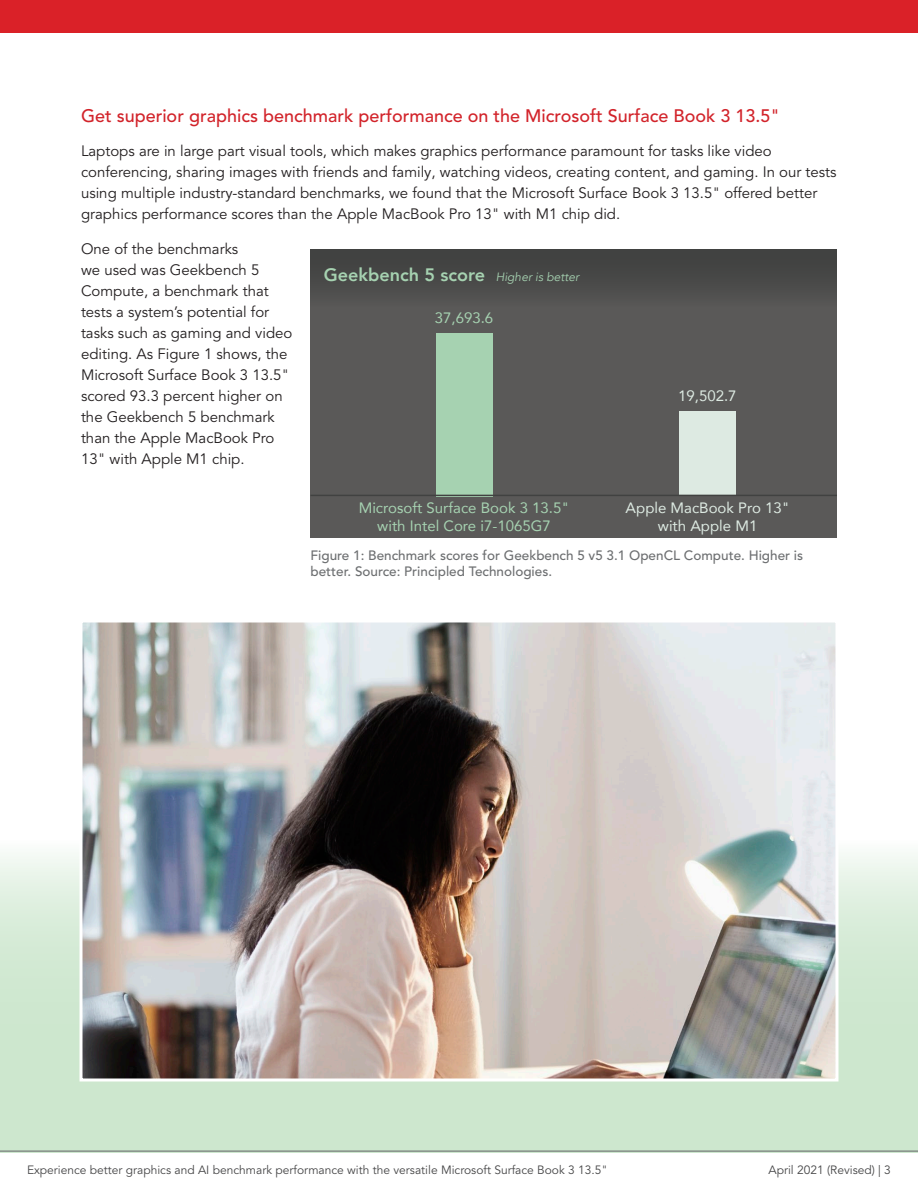
<style>
.page{position:relative;width:918px;height:1188px;background:#fff}
.page>*{position:absolute;margin:0;border:0;box-sizing:border-box;transform-origin:0 0}
.t1{font:500 18px "Avenir LT Pro";color:#d2232a}
.t2{font:800 18px "Avenir";color:#a6d2b1}
.t3{font:15px/21px "Avenir LT Pro";color:#231f20}
.t4{font:15px/18px "Avenir";color:#a6d2b1;text-align:center}
.t5{font:15px/18px "Avenir";color:#ddeae2;text-align:center}
.t6{font:500 13.5px/16.2px "Avenir LT Pro";color:#6d6f71}
.t7{font:12px "Avenir LT Pro";color:#464647}
.s1{font-weight:400;font-style:italic;font-size:12px}
</style>
<div class="page">
<svg style="left:0;top:855px;width:918px;height:296px;background:#d0e8d1"></svg>
<div style="left:310px;top:250px;width:527px;height:288px;background:#5a5958"></div>
<div style="left:310px;top:250px;width:527px;height:57px;background:linear-gradient(to right,#494a49,#494a49)"></div>
<div style="left:436px;top:333px;width:56px;height:163px;background:#a6d2b1"></div>
<div style="left:679px;top:412px;width:57px;height:84px;background:#ddeae2"></div>
<hr style="left:310px;top:495px;width:527px;height:1px;background:#414241">
<img style="left:84px;top:624px;width:750px;height:454px">
<div style="left:80px;top:620px;width:758px;height:462px;border:3px solid #fff"></div>
<hr style="left:0;top:1151px;width:918px;height:1px;background:#616265">
<div style="left:0;top:0;width:918px;height:32px;background:#da2128"></div>
<p class="t1" style="left:81px;top:105px;width:701px">Get superior graphics benchmark performance on the Microsoft Surface Book 3 13.5"</p>
<p class="t3" style="left:81px;top:141px;width:757px">Laptops are in large part visual tools, which makes graphics performance paramount for tasks like video conferencing, sharing images with friends and family, watching videos, creating content, and gaming. In our tests using multiple industry-standard benchmarks, we found that the Microsoft Surface Book 3 13.5" offered better graphics performance scores than the Apple MacBook Pro 13" with M1 chip did.</p>
<p class="t3" style="left:81px;top:238px;width:213px">One of the benchmarks<br>we used was Geekbench 5<br>Compute, a benchmark that tests a system’s potential for tasks such as gaming and video editing. As Figure 1 shows, the<br>Microsoft Surface Book 3 13.5" scored 93.3 percent higher on the Geekbench 5 benchmark than the Apple MacBook Pro<br>13" with Apple M1 chip.</p>
<p class="t2" style="left:324px;top:261px;width:257px">Geekbench 5 score <span class="s1">Higher is better</span></p>
<p class="t4" style="left:435px;top:308px;width:60px">37,693.6</p>
<p class="t5" style="left:678px;top:386px;width:60px">19,502.7</p>
<p class="t4" style="left:359px;top:499px;width:212px">Microsoft Surface Book 3 13.5" with Intel Core i7-1065G7</p>
<p class="t5" style="left:626px;top:499px;width:166px">Apple MacBook Pro 13" with Apple M1</p>
<p class="t6" style="left:310px;top:547px;width:494px">Figure 1: Benchmark scores for Geekbench 5 v5 3.1 OpenCL Compute. Higher is better. Source: Principled Technologies.</p>
<p class="t7" style="left:27px;top:1163px;width:582px">Experience better graphics and AI benchmark performance with the versatile Microsoft Surface Book 3 13.5"</p>
<p class="t7" style="left:769px;top:1163px;width:124px">April 2021 (Revised) | 3</p>
</div>
